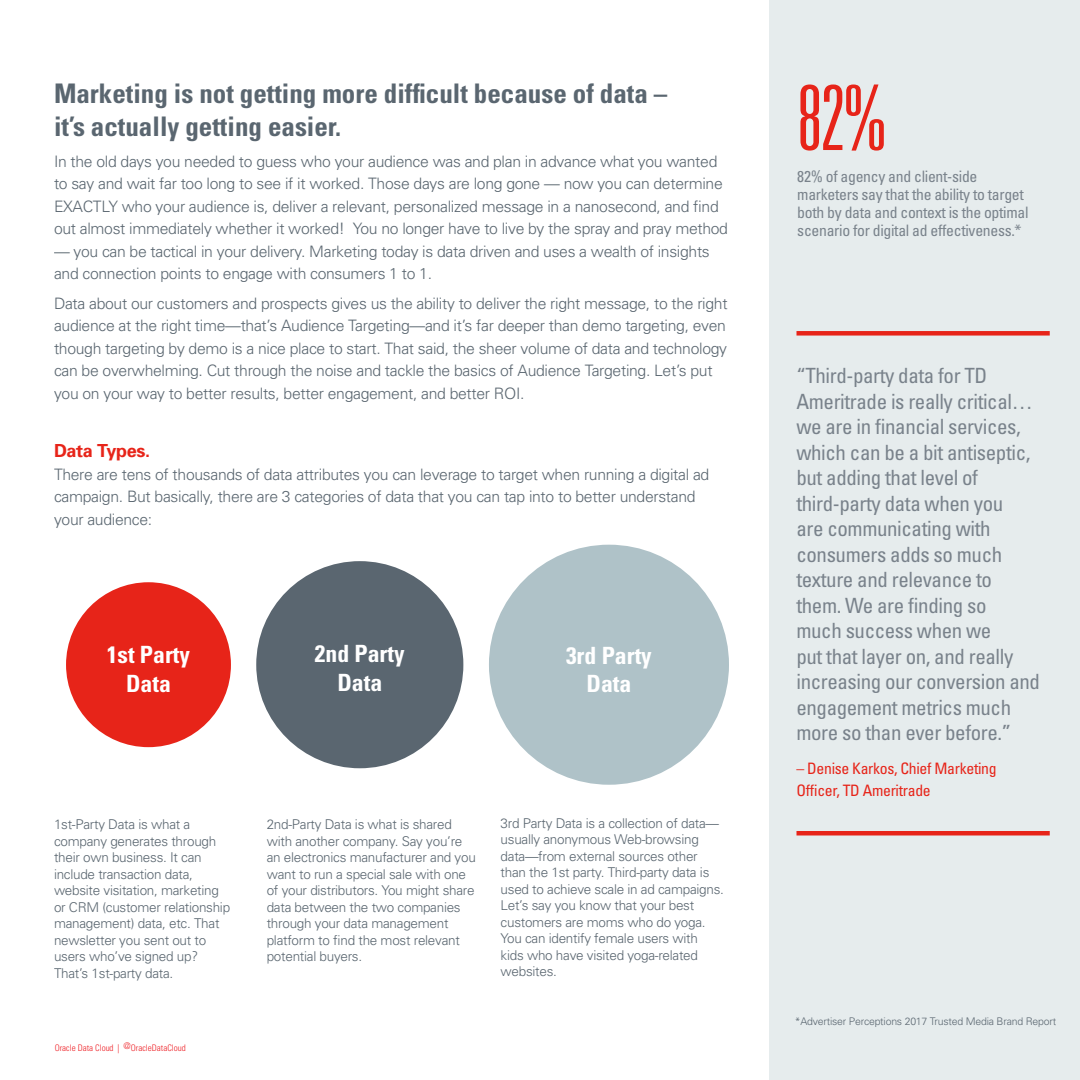
<style>
.page{position:relative;width:1080px;height:1080px;background:#fff}
.page>*{position:absolute;margin:0;border:0;box-sizing:border-box;transform-origin:0 0}
.t1{font:300 ultra-condensed 90px "Univers";color:#e72419}
.t2{font:700 condensed 27px/32.4px "Univers";color:#5a6670}
.t3{font:700 condensed 23.7px/28.5px "Univers";color:#fff;text-align:center}
.t4{font:condensed 21px/25.5px "Univers";letter-spacing:-.02em;color:#79828b}
.t5{font:700 18px "Univers";letter-spacing:-.02em;color:#e72419}
.t6{font:300 15.75px/22.5px "Univers";letter-spacing:-.02em;color:#5a6670}
.t7{font:condensed 15.75px/18px "Univers";letter-spacing:-.02em;color:#79828b}
.t8{font:condensed 15.75px/22.5px "Univers";letter-spacing:-.02em;color:#e72419}
.t9{font:300 13.5px/16.5px "Univers";letter-spacing:-.02em;color:#5a6670}
.t10{font:300 10.5px "Univers";letter-spacing:-.02em;color:#5a6670}
.t11{font:300 condensed 9px "Univers";color:#ee1d23}
</style>
<div class="page">
<div style="left:770px;top:0;width:310px;height:1080px;background:#e6eced"></div>
<div style="left:66px;top:582px;width:165px;height:165px;background:#e72419;border-radius:50%"></div>
<div style="left:256px;top:561px;width:207px;height:207px;background:#5a6670;border-radius:50%"></div>
<div style="left:489px;top:545px;width:240px;height:240px;background:#afc2c8;border-radius:50%"></div>
<div style="left:796px;top:331px;width:254px;height:5px;background:#e72419"></div>
<hr style="left:796px;top:831px;width:254px;height:4px;background:#e72419">
<h2 class="t2" style="left:54px;top:77px;width:615px">Marketing is not getting more difficult because of data – it’s actually getting easier.</h2>
<p class="t6" style="left:54px;top:150px;width:676px">In the old days you needed to guess who your audience was and plan in advance what you wanted to say and wait far too long to see if it worked. Those days are long gone — now you can determine EXACTLY who your audience is, deliver a relevant, personalized message in a nanosecond, and find out almost immediately whether it worked! You no longer have to live by the spray and pray method</p>
<p class="t6" style="left:54px;top:240px;width:657px">— you can be tactical in your delivery. Marketing today is data driven and uses a wealth of insights and connection points to engage with consumers 1 to 1.</p>
<p class="t6" style="left:54px;top:292px;width:675px">Data about our customers and prospects gives us the ability to deliver the right message, to the right audience at the right time—that’s Audience Targeting—and it’s far deeper than demo targeting, even though targeting by demo is a nice place to start. That said, the sheer volume of data and technology can be overwhelming. Cut through the noise and tackle the basics of Audience Targeting. Let’s put you on your way to better results, better engagement, and better ROI.</p>
<p class="t5" style="left:54px;top:440px;width:98px">Data Types.</p>
<p class="t6" style="left:54px;top:463px;width:657px">There are tens of thousands of data attributes you can leverage to target when running a digital ad campaign. But basically, there are 3 categories of data that you can tap into to better understand your audience:</p>
<h3 class="t3" style="left:107px;top:641px;width:85px">1st Party<br>Data</h3>
<h3 class="t3" style="left:315px;top:640px;width:91px">2nd Party<br>Data</h3>
<h3 class="t3" style="left:566px;top:641px;width:87px">3rd Party<br>Data</h3>
<p class="t9" style="left:54px;top:816px;width:178px">1st-Party Data is what a company generates through their own business. It can include transaction data, website visitation, marketing or CRM (customer relationship management) data, etc. That newsletter you sent out to users who’ve signed up?<br>That’s 1st-party data.</p>
<p class="t9" style="left:267px;top:816px;width:211px">2nd-Party Data is what is shared with another company. Say you’re an electronics manufacturer and you want to run a special sale with one of your distributors. You might share data between the two companies through your data management platform to find the most relevant potential buyers.</p>
<p class="t9" style="left:501px;top:815px;width:225px">3rd Party Data is a collection of data— usually anonymous Web-browsing data—from external sources other than the 1st party. Third-party data is used to achieve scale in ad campaigns.<br>Let’s say you know that your best customers are moms who do yoga.<br>You can identify female users with kids who have visited yoga-related websites.</p>
<p class="t11" style="left:55px;top:1042px;width:133px">Oracle Data Cloud | @OracleDataCloud</p>
<h1 class="t1" style="left:797px;top:71px;width:91px">82%</h1>
<p class="t7" style="left:797px;top:167px;width:233px">82% of agency and client-side marketers say that the ability to target both by data and context is the optimal scenario for digital ad effectiveness.*</p>
<p class="t4" style="left:796px;top:363px;width:245px">“Third-party data for TD<br>Ameritrade is really critical… we are in financial services, which can be a bit antiseptic, but adding that level of third-party data when you<br>are communicating with consumers adds so much texture and relevance to them. We are finding so<br>much success when we<br>put that layer on, and really increasing our conversion and engagement metrics much more so than ever before.”</p>
<p class="t8" style="left:796px;top:757px;width:202px">– Denise Karkos, Chief Marketing<br>Officer, TD Ameritrade</p>
<p class="t10" style="left:795px;top:1014px;width:263px">*Advertiser Perceptions 2017 Trusted Media Brand Report</p>
</div>
